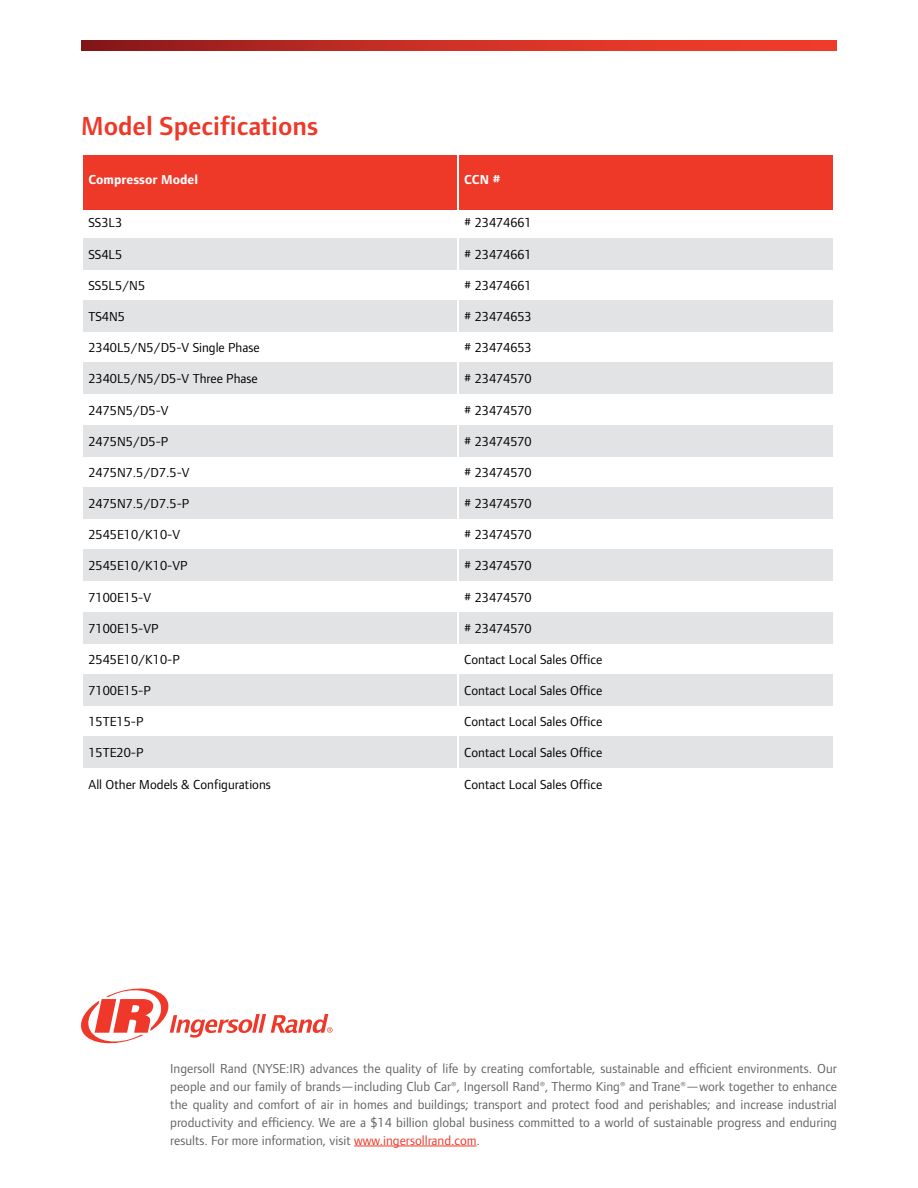
<style>
.page{position:relative;width:918px;height:1188px;background:#fff}
.page>*{position:absolute;margin:0;border:0;box-sizing:border-box;transform-origin:0 0}
.t1{font:600 27px "Foundry Form Sans";color:#ee3828}
.t2{font:13.5px "Foundry Form Sans";color:#000}
.t3{font:13.5px/18px "Foundry Form Sans";color:#636466;text-align:justify}
.t4{font:700 13.5px "Foundry Form Sans";color:#fff}
.s1{color:#ef3829}
</style>
<div class="page">
<svg style="left:81px;top:40px;width:756px;height:11px;background:#c72e24"></svg>
<div style="left:83px;top:155px;width:374px;height:54px;background:#ee3828"></div>
<div style="left:459px;top:155px;width:373px;height:54px;background:#ee3828"></div>
<div style="left:83px;top:238px;width:374px;height:31px;background:#e2e3e5"></div>
<div style="left:459px;top:238px;width:373px;height:31px;background:#e2e3e5"></div>
<div style="left:83px;top:300px;width:374px;height:31px;background:#e2e3e5"></div>
<div style="left:459px;top:300px;width:373px;height:31px;background:#e2e3e5"></div>
<div style="left:83px;top:363px;width:374px;height:31px;background:#e2e3e5"></div>
<div style="left:459px;top:363px;width:373px;height:31px;background:#e2e3e5"></div>
<div style="left:83px;top:425px;width:374px;height:31px;background:#e2e3e5"></div>
<div style="left:459px;top:425px;width:373px;height:31px;background:#e2e3e5"></div>
<div style="left:83px;top:487px;width:374px;height:32px;background:#e2e3e5"></div>
<div style="left:459px;top:487px;width:373px;height:32px;background:#e2e3e5"></div>
<div style="left:83px;top:550px;width:374px;height:31px;background:#e2e3e5"></div>
<div style="left:459px;top:550px;width:373px;height:31px;background:#e2e3e5"></div>
<div style="left:83px;top:612px;width:374px;height:31px;background:#e2e3e5"></div>
<div style="left:459px;top:612px;width:373px;height:31px;background:#e2e3e5"></div>
<div style="left:83px;top:674px;width:374px;height:32px;background:#e2e3e5"></div>
<div style="left:459px;top:674px;width:373px;height:32px;background:#e2e3e5"></div>
<div style="left:83px;top:737px;width:374px;height:31px;background:#e2e3e5"></div>
<div style="left:459px;top:737px;width:373px;height:31px;background:#e2e3e5"></div>
<hr style="left:354px;top:1146px;width:123px;height:1px;background:#ef3829">
<svg style="left:81px;top:988px;width:252px;height:56px"></svg>
<h1 class="t1" style="left:81px;top:111px;width:239px">Model Specifications</h1>
<p class="t4" style="left:88px;top:172px;width:111px">Compressor Model</p>
<p class="t4" style="left:464px;top:172px;width:38px">CCN #</p>
<p class="t2" style="left:88px;top:215px;width:35px">SS3L3</p>
<p class="t2" style="left:464px;top:215px;width:69px"># 23474661</p>
<p class="t2" style="left:88px;top:247px;width:35px">SS4L5</p>
<p class="t2" style="left:464px;top:247px;width:69px"># 23474661</p>
<p class="t2" style="left:88px;top:278px;width:58px">SS5L5/N5</p>
<p class="t2" style="left:464px;top:278px;width:69px"># 23474661</p>
<p class="t2" style="left:88px;top:309px;width:38px">TS4N5</p>
<p class="t2" style="left:464px;top:309px;width:69px"># 23474653</p>
<p class="t2" style="left:88px;top:340px;width:173px">2340L5/N5/D5-V Single Phase</p>
<p class="t2" style="left:464px;top:340px;width:69px"># 23474653</p>
<p class="t2" style="left:88px;top:371px;width:171px">2340L5/N5/D5-V Three Phase</p>
<p class="t2" style="left:464px;top:371px;width:69px"># 23474570</p>
<p class="t2" style="left:88px;top:402px;width:82px">2475N5/D5-V</p>
<p class="t2" style="left:464px;top:402px;width:69px"># 23474570</p>
<p class="t2" style="left:88px;top:434px;width:81px">2475N5/D5-P</p>
<p class="t2" style="left:464px;top:434px;width:69px"># 23474570</p>
<p class="t2" style="left:88px;top:465px;width:103px">2475N7.5/D7.5-V</p>
<p class="t2" style="left:464px;top:465px;width:69px"># 23474570</p>
<p class="t2" style="left:88px;top:496px;width:102px">2475N7.5/D7.5-P</p>
<p class="t2" style="left:464px;top:496px;width:69px"># 23474570</p>
<p class="t2" style="left:88px;top:527px;width:93px">2545E10/K10-V</p>
<p class="t2" style="left:464px;top:527px;width:69px"># 23474570</p>
<p class="t2" style="left:88px;top:558px;width:101px">2545E10/K10-VP</p>
<p class="t2" style="left:464px;top:558px;width:69px"># 23474570</p>
<p class="t2" style="left:88px;top:589px;width:64px">7100E15-V</p>
<p class="t2" style="left:464px;top:589px;width:69px"># 23474570</p>
<p class="t2" style="left:88px;top:621px;width:71px">7100E15-VP</p>
<p class="t2" style="left:464px;top:621px;width:69px"># 23474570</p>
<p class="t2" style="left:88px;top:652px;width:93px">2545E10/K10-P</p>
<p class="t2" style="left:464px;top:652px;width:140px">Contact Local Sales Office</p>
<p class="t2" style="left:88px;top:683px;width:64px">7100E15-P</p>
<p class="t2" style="left:464px;top:683px;width:140px">Contact Local Sales Office</p>
<p class="t2" style="left:88px;top:714px;width:56px">15TE15-P</p>
<p class="t2" style="left:464px;top:714px;width:140px">Contact Local Sales Office</p>
<p class="t2" style="left:88px;top:745px;width:56px">15TE20-P</p>
<p class="t2" style="left:464px;top:745px;width:140px">Contact Local Sales Office</p>
<p class="t2" style="left:88px;top:776px;width:184px">All Other Models &amp; Configurations</p>
<p class="t2" style="left:464px;top:776px;width:140px">Contact Local Sales Office</p>
<p class="t3" style="left:170px;top:1059px;width:668px">Ingersoll Rand (NYSE:IR) advances the quality of life by creating comfortable, sustainable and efficient environments. Our people and our family of brands—including Club Car®, Ingersoll Rand®, Thermo King® and Trane®—work together to enhance the quality and comfort of air in homes and buildings; transport and protect food and perishables; and increase industrial productivity and efficiency. We are a $14 billion global business committed to a world of sustainable progress and enduring results. For more information, visit <span class="s1">www.ingersollrand.com</span>.</p>
</div>
